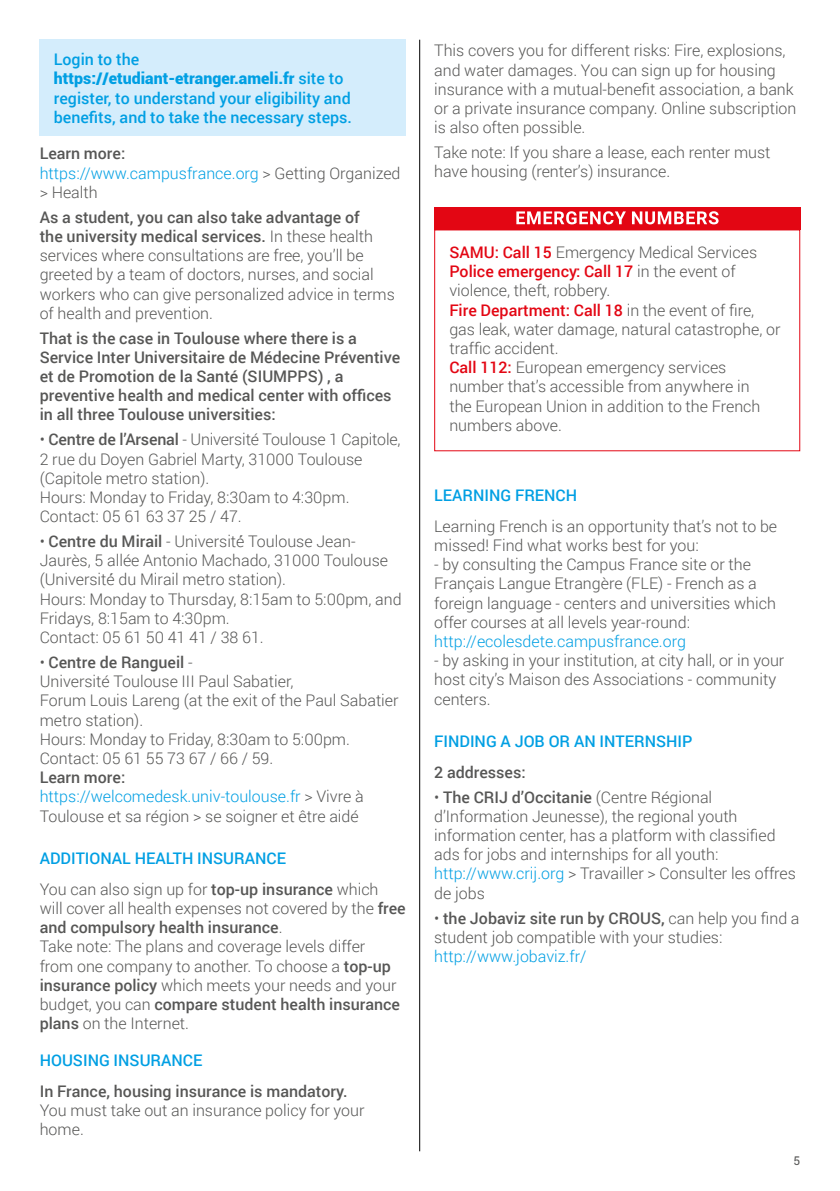
<style>
.page{position:relative;width:840px;height:1191px;background:#fff}
.page>*{position:absolute;margin:0;border:0;box-sizing:border-box;transform-origin:0 0}
.t1{font:300 16px/19.2px "Roboto";color:#575756}
.t2{font:500 16px/19.2px "Roboto";color:#009fe3}
.t3{font:500 16px/19.2px "Roboto";color:#575756}
.t4{font:300 16px/19.2px "Roboto";color:#009fe3}
.t5{font:12px "Roboto";color:#575756}
.s1{font-weight:900}
.s2{font-weight:500;color:#575756}
.s3{color:#575756}
.s4{font-weight:500}
.s5{color:#009fe3}
.s6{font-weight:300;color:#575756}
.s7{font-weight:500;color:#e30613}
</style>
<div class="page">
<div style="left:434px;top:229px;width:365px;height:222px;border:1px solid #e30613"></div>
<div style="left:434px;top:207px;width:365px;height:22px;background:#e30613"></div>
<svg style="left:516px;top:211px;width:202px;height:13px"></svg>
<hr style="left:419px;top:40px;width:1px;height:1111px;background:#000">
<div style="left:40px;top:40px;width:365px;height:96px;background:#d4edfc"></div>
<p class="t2" style="left:54px;top:49px;width:299px">Login to the <span class="s1">https://etudiant-etranger.ameli.fr</span> site to register, to understand your eligibility and benefits, and to take the necessary steps.</p>
<p class="t4" style="left:40px;top:144px;width:362px"><span class="s2">Learn more:<br></span>https://www.campusfrance.org <span class="s3">&gt; Getting Organized &gt; Health</span></p>
<p class="t1" style="left:40px;top:207px;width:356px"><span class="s4">As a student, you can also take advantage of<br>the university medical services.</span> In these health services where consultations are free, you’ll be greeted by a team of doctors, nurses, and social workers who can give personalized advice in terms of health and prevention.</p>
<p class="t3" style="left:40px;top:328px;width:362px">That is the case in Toulouse where there is a Service Inter Universitaire de Médecine Préventive et de Promotion de la Santé (SIUMPPS) , a preventive health and medical center with offices in all three Toulouse universities:</p>
<p class="t1" style="left:40px;top:429px;width:362px">• <span class="s4">Centre de l’Arsenal</span> - Université Toulouse 1 Capitole, 2 rue du Doyen Gabriel Marty, 31000 Toulouse (Capitole metro station).<br>Hours: Monday to Friday, 8:30am to 4:30pm.<br>Contact: 05 61 63 37 25 / 47.</p>
<p class="t1" style="left:40px;top:531px;width:363px">• <span class="s4">Centre du Mirail</span> - Université́Toulouse Jean-Jaurès, 5 allée Antonio Machado, 31000 Toulouse (Université́du Mirail metro station).<br>Hours: Monday to Thursday, 8:15am to 5:00pm, and Fridays, 8:15am to 4:30pm.<br>Contact: 05 61 50 41 41 / 38 61.</p>
<p class="t1" style="left:40px;top:652px;width:360px">• <span class="s4">Centre de Rangueil</span> -<br>Université Toulouse III Paul Sabatier,<br>Forum Louis Lareng (at the exit of the Paul Sabatier metro station).<br>Hours: Monday to Friday, 8:30am to 5:00pm.<br>Contact: 05 61 55 73 67 / 66 / 59.</p>
<p class="t1" style="left:40px;top:767px;width:325px"><span class="s4">Learn more: </span><span class="s5">https://welcomedesk.univ-toulouse.fr</span> &gt; Vivre à<br>Toulouse et sa région &gt; se soigner et être aidé</p>
<p class="t2" style="left:40px;top:842px;width:340px;line-height:30.6px">ADDITIONAL HEALTH INSURANCE<br><span class="s6">You can also sign up for</span> <span class="s3">top-up insurance</span> <span class="s6">which</span></p>
<p class="t1" style="left:40px;top:898px;width:367px">will cover all health expenses not covered by the <span class="s4">free and compulsory health insurance</span>.<br>Take note: The plans and coverage levels differ<br>from one company to another. To choose a <span class="s4">top-up insurance policy</span> which meets your needs and your budget, you can <span class="s4">compare student health insurance plans</span> on the Internet.</p>
<p class="t2" style="left:40px;top:1050px;width:164px">HOUSING INSURANCE</p>
<p class="t3" style="left:40px;top:1080px;width:309px">In France, housing insurance is mandatory.</p>
<p class="t1" style="left:40px;top:1100px;width:326px">You must take out an insurance policy for your home.</p>
<p class="t1" style="left:434px;top:41px;width:363px">This covers you for different risks: Fire, explosions, and water damages. You can sign up for housing insurance with a mutual-benefit association, a bank or a private insurance company. Online subscription is also often possible.</p>
<p class="t1" style="left:434px;top:142px;width:338px">Take note: If you share a lease, each renter must have housing (renter’s) insurance.</p>
<p class="t1" style="left:449px;top:242px;width:332px"><span class="s7">SAMU: Call 15</span> Emergency Medical Services <span class="s7">Police emergency: Call 17</span> in the event of violence, theft, robbery.<br><span class="s7">Fire Department: Call 18</span> in the event of fire, gas leak, water damage, natural catastrophe, or traffic accident.<br><span class="s7">Call 112:</span> European emergency services number that’s accessible from anywhere in<br>the European Union in addition to the French numbers above.</p>
<p class="t2" style="left:434px;top:485px;width:144px">LEARNING FRENCH</p>
<p class="t1" style="left:434px;top:516px;width:344px">Learning French is an opportunity that’s not to be missed! Find what works best for you:</p>
<p class="t1" style="left:434px;top:554px;width:343px">- by consulting the Campus France site or the Français Langue Etrangère (FLE) - French as a foreign language - centers and universities which offer courses at all levels year-round:</p>
<p class="t4" style="left:434px;top:631px;width:253px">http://ecolesdete.campusfrance.org</p>
<p class="t1" style="left:434px;top:650px;width:351px">- by asking in your institution, at city hall, or in your host city’s Maison des Associations - community centers.</p>
<p class="t2" style="left:434px;top:731px;width:260px">FINDING A JOB OR AN INTERNSHIP</p>
<p class="t3" style="left:434px;top:762px;width:93px">2 addresses:</p>
<p class="t1" style="left:434px;top:786px;width:363px">• <span class="s4">The CRIJ d’Occitanie</span> (Centre Régional d’Information Jeunesse), the regional youth information center, has a platform with classified ads for jobs and internships for all youth: <span class="s5">http://www.crij.org</span> &gt; Travailler &gt; Consulter les offres de jobs</p>
<p class="t1" style="left:434px;top:907px;width:367px">• <span class="s4">the Jobaviz site run by CROUS,</span> can help you find a student job compatible with your studies:</p>
<p class="t4" style="left:434px;top:946px;width:154px">http://www.jobaviz.fr/</p>
<p class="t5" style="left:793px;top:1152px;width:8px">5</p>
</div>
